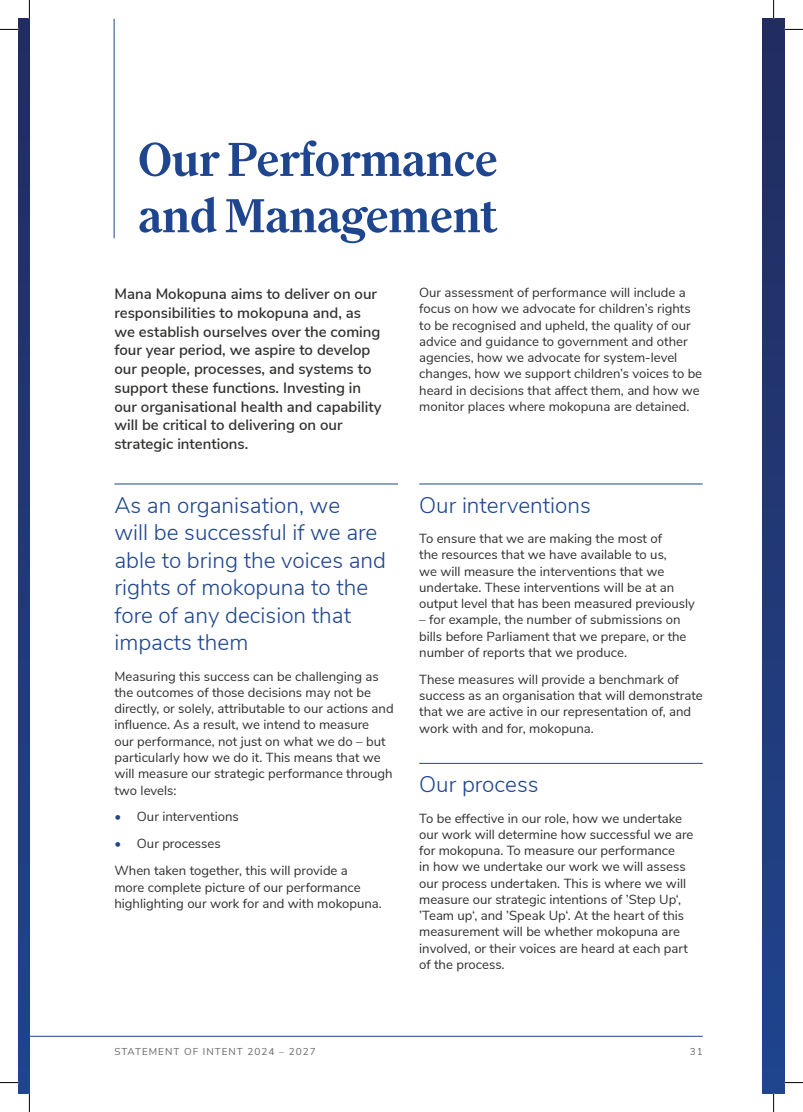
<style>
.page{position:relative;width:803px;height:1112px;background:#fff}
.page>*{position:absolute;margin:0;border:0;box-sizing:border-box;transform-origin:0 0}
.t1{font:700 50px/56.2px "Family";color:#1e458e}
.H2_French_Navy_Rule{font:300 22.5px/27.5px "Nunito Sans";color:#1e458e}
.Intro{font:600 15px/18.8px "Nunito Sans";color:#312f2e}
.Body{font:13.12px/16.2px "Nunito Sans";color:#312f2e}
.t2{font:10px "Nunito Sans";letter-spacing:.1em;color:#6a6766}
.s1{color:#1e458e}
</style>
<div class="page">
<hr style="left:29px;top:1035px;width:674px;height:1px;background:#1e458e">
<div style="left:19px;top:19px;width:10px;height:1073px;background:#213169"></div>
<img style="left:19px;top:441px;width:10px;height:651px">
<hr style="left:114px;top:483px;width:284px;height:1px;background:#1e458e">
<hr style="left:114px;top:19px;width:1px;height:219px;background:#1e458e">
<hr style="left:419px;top:483px;width:284px;height:1px;background:#1e458e">
<hr style="left:419px;top:762px;width:284px;height:1px;background:#1e458e">
<div style="left:763px;top:19px;width:21px;height:1073px;background:linear-gradient(to bottom,#222c61,#1f458d)"></div>
<svg style="left:0;top:29px;width:19px;height:1px"></svg>
<svg style="left:784px;top:29px;width:19px;height:1px"></svg>
<svg style="left:0;top:1081px;width:19px;height:2px"></svg>
<svg style="left:784px;top:1081px;width:19px;height:2px"></svg>
<svg style="left:29px;top:0;width:1px;height:19px"></svg>
<svg style="left:29px;top:1092px;width:1px;height:19px"></svg>
<svg style="left:773px;top:0;width:1px;height:19px"></svg>
<svg style="left:773px;top:1092px;width:1px;height:19px"></svg>
<p class="t1" style="left:138px;top:131px;width:361px">Our Performance and Management</p>
<p class="Intro" style="left:114px;top:283px;width:269px">Mana Mokopuna aims to deliver on our responsibilities to mokopuna and, as we establish ourselves over the coming four year period, we aspire to develop our people, processes, and systems to support these functions. Investing in our organisational health and capability will be critical to delivering on our strategic intentions.</p>
<p class="H2_French_Navy_Rule" style="left:114px;top:489px;width:273px">As an organisation, we<br>will be successful if we are able to bring the voices and rights of mokopuna to the fore of any decision that impacts them</p>
<p class="Body" style="left:114px;top:667px;width:281px">Measuring this success can be challenging as the outcomes of those decisions may not be directly, or solely, attributable to our actions and influence. As a result, we intend to measure<br>our performance, not just on what we do – but particularly how we do it. This means that we will measure our strategic performance through two levels:</p>
<p class="Body" style="left:114px;top:807px;width:126px"><span class="s1">•</span> Our interventions</p>
<p class="Body" style="left:114px;top:834px;width:108px"><span class="s1">•</span> Our processes</p>
<p class="Body" style="left:114px;top:861px;width:269px">When taken together, this will provide a<br>more complete picture of our performance highlighting our work for and with mokopuna.</p>
<p class="Body" style="left:419px;top:283px;width:284px">Our assessment of performance will include a focus on how we advocate for children’s rights to be recognised and upheld, the quality of our advice and guidance to government and other agencies, how we advocate for system-level changes, how we support children’s voices to be heard in decisions that affect them, and how we monitor places where mokopuna are detained.</p>
<p class="H2_French_Navy_Rule" style="left:419px;top:489px;width:173px">Our interventions</p>
<p class="Body" style="left:419px;top:529px;width:277px">To ensure that we are making the most of<br>the resources that we have available to us,<br>we will measure the interventions that we undertake. These interventions will be at an output level that has been measured previously</p>
<p class="Body" style="left:419px;top:610px;width:269px">– for example, the number of submissions on bills before Parliament that we prepare, or the number of reports that we produce.</p>
<p class="Body" style="left:419px;top:670px;width:285px">These measures will provide a benchmark of success as an organisation that will demonstrate that we are active in our representation of, and work with and for, mokopuna.</p>
<p class="H2_French_Navy_Rule" style="left:419px;top:768px;width:121px">Our process</p>
<p class="Body" style="left:419px;top:808px;width:276px">To be effective in our role, how we undertake our work will determine how successful we are for mokopuna. To measure our performance<br>in how we undertake our work we will assess our process undertaken. This is where we will measure our strategic intentions of ’Step Up‘, ’Team up‘, and ’Speak Up‘. At the heart of this measurement will be whether mokopuna are involved, or their voices are heard at each part of the process.</p>
<p class="t2" style="left:114px;top:1044px;width:203px">STATEMENT OF INTENT 2024 – 2027</p>
<p class="t2" style="left:690px;top:1044px;width:14px">31</p>
</div>
